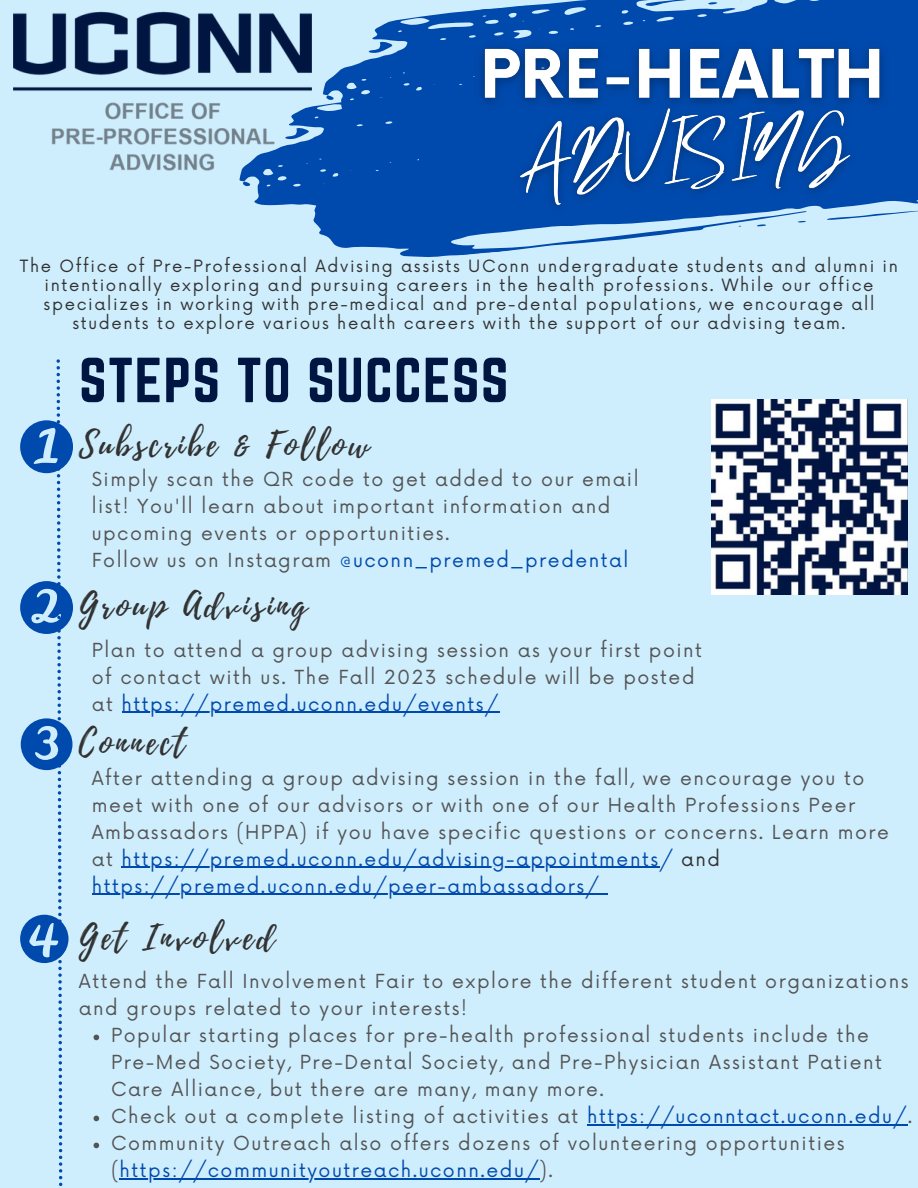
<style>
.page{position:relative;width:918px;height:1188px;background:#cfeefd}
.page>*{position:absolute;margin:0;border:0;box-sizing:border-box;transform-origin:0 0}
.t1{font:55.65px "Norwester";letter-spacing:.02em;color:#001642}
.t2{font:34.05px "Playlist Script";letter-spacing:.1em;color:#323232}
.t3{font:18.9px/27px "Now";letter-spacing:.08em;color:#545454}
.t4{font:18.9px "Now";letter-spacing:.08em;color:#004aad}
.t5{font:16.5px/19.2px "Now";letter-spacing:.1em;color:#323232;text-align:center}
.s1{color:#545454}
.s2{color:#004aad}
.s3{color:#323232}
</style>
<div class="page">
<svg style="left:393px;top:0;width:525px;height:21px;fill:#004aad"></svg>
<svg style="left:645px;top:0;width:43px;height:7px"></svg>
<svg style="left:708px;top:2px;width:9px;height:3px"></svg>
<svg style="left:239px;top:21px;width:679px;height:236px;fill:#004aad"></svg>
<svg style="left:869px;top:209px;width:49px;height:12px"></svg>
<svg style="left:242px;top:181px;width:9px;height:6px"></svg>
<svg style="left:757px;top:225px;width:9px;height:2px"></svg>
<svg style="left:900px;top:54px;width:18px;height:9px"></svg>
<img style="left:711px;top:400px;width:196px;height:194px">
<img style="left:14px;top:11px;width:298px;height:166px">
<svg style="left:20px;top:359px;width:53px;height:827px"></svg>
<hr style="left:122px;top:712px;width:378px;height:1px;background:#004aad">
<img style="left:463px;top:27px;width:437px;height:110px">
<img style="left:499px;top:85px;width:370px;height:140px">
<hr style="left:122px;top:867px;width:538px;height:1px;background:#004aad">
<hr style="left:92px;top:894px;width:508px;height:1px;background:#004aad">
<svg style="left:94px;top:1035px;width:5px;height:5px"></svg>
<svg style="left:94px;top:1116px;width:5px;height:5px"></svg>
<hr style="left:587px;top:1125px;width:321px;height:1px;background:#004aad">
<svg style="left:94px;top:1143px;width:5px;height:5px"></svg>
<hr style="left:120px;top:1179px;width:420px;height:1px;background:#004aad">
<p class="t5" style="left:20px;top:257px;width:880px">The Office of Pre-Professional Advising assists UConn undergraduate students and alumni in intentionally exploring and pursuing careers in the health professions. While our office specializes in working with pre-medical and pre-dental populations, we encourage all students to explore various health careers with the support of our advising team.</p>
<p class="t1" style="left:79px;top:347px;width:431px">STEPS TO SUCCESS</p>
<p class="t2" style="left:79px;top:420px;width:292px">Subscribe &amp; Follow</p>
<p class="t3" style="left:92px;top:467px;width:548px">Simply scan the QR code to get added to our email list! You'll learn about important information and upcoming events or opportunities.</p>
<p class="t4" style="left:92px;top:550px;width:538px"><span class="s1">Follow us on Instagram</span> @uconn_premed_predental</p>
<p class="t2" style="left:79px;top:581px;width:230px">Group Advising</p>
<p class="t3" style="left:92px;top:637px;width:612px">Plan to attend a group advising session as your first point of contact with us. The Fall 2023 schedule will be posted at <span class="s2">https://premed.uconn.edu/events/</span></p>
<p class="t2" style="left:79px;top:718px;width:107px">Connect</p>
<p class="t3" style="left:92px;top:765px;width:799px">After attending a group advising session in the fall, we encourage you to meet with one of our advisors or with one of our Health Professions Peer Ambassadors (HPPA) if you have specific questions or concerns. Learn more at <span class="s2">https://premed.uconn.edu/advising-appointments/</span> <span class="s3">and </span><span class="s2">https://premed.uconn.edu/peer-ambassadors/</span></p>
<p class="t2" style="left:79px;top:913px;width:197px">Get Involved</p>
<p class="t3" style="left:79px;top:969px;width:831px">Attend the Fall Involvement Fair to explore the different student organizations and groups related to your interests!</p>
<p class="t3" style="left:111px;top:1023px;width:772px">Popular starting places for pre-health professional students include the<br>Pre-Med Society, Pre-Dental Society, and Pre-Physician Assistant Patient<br>Care Alliance, but there are many, many more.</p>
<p class="t3" style="left:111px;top:1104px;width:803px">Check out a complete listing of activities at <span class="s2">https://uconntact.uconn.edu/</span>.</p>
<p class="t3" style="left:111px;top:1131px;width:735px">Community Outreach also offers dozens of volunteering opportunities (<span class="s2">https://communityoutreach.uconn.edu/</span>).</p>
</div>
